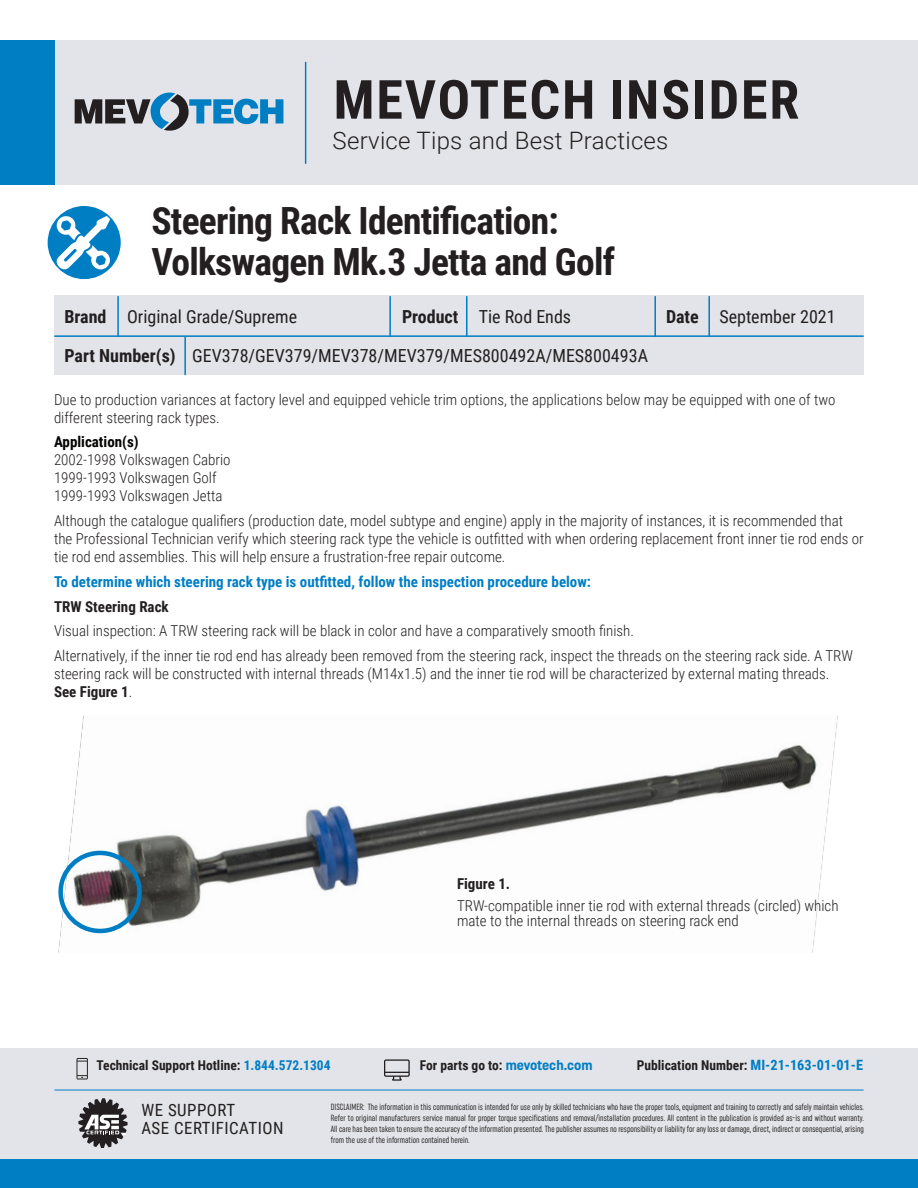
<style>
.page{position:relative;width:918px;height:1188px;background:#fff}
.page>*{position:absolute;margin:0;border:0;box-sizing:border-box;transform-origin:0 0}
.t1{font:700 54px "Roboto Condensed";letter-spacing:.035em;color:#231f20}
.t2{font:700 37.5px/40.5px "Roboto Condensed";letter-spacing:-.02em;color:#231f20}
.t3{font:300 24px "Roboto";letter-spacing:.01em;color:#231f20}
.t4{font:18px "Roboto Condensed";color:#231f20}
.t5{font:16.8px "Roboto Condensed";letter-spacing:.03em;color:#231f20}
.Basic_Body{font:300 15px/18px "Roboto Condensed";color:#231f20}
.Basic_Body-2{font:700 15px "Roboto Condensed";color:#007ec4}
.Basic_Body-3{font:700 15px "Roboto Condensed";color:#231f20}
.t6{font:700 13.5px "Roboto Condensed";color:#231f20}
.t7{font:extra-condensed 9px/10.8px "Uniform";color:#231f20;text-align:justify}
.s1{font-weight:700}
.s2{font-weight:700;color:#040503}
.s3{color:#007ec4}
.s4{font-family:"Uniform Condensed";font-size:14.25px;color:#007ec4}
.s5{font-size:14.25px;color:#007ec4}
</style>
<div class="page">
<div style="left:54px;top:296px;width:810px;height:79px;background:#e2e4e9"></div>
<hr style="left:389px;top:297px;width:2px;height:39px;background:#007ec4">
<hr style="left:654px;top:297px;width:2px;height:39px;background:#007ec4">
<hr style="left:466px;top:297px;width:2px;height:39px;background:#007ec4">
<hr style="left:708px;top:297px;width:2px;height:39px;background:#007ec4">
<hr style="left:117px;top:297px;width:2px;height:39px;background:#007ec4">
<hr style="left:55px;top:335px;width:808px;height:2px;background:#007ec4">
<hr style="left:184px;top:337px;width:2px;height:38px;background:#007ec4">
<div style="left:0;top:1049px;width:918px;height:139px;background:#e2e4e9"></div>
<div style="left:0;top:1160px;width:918px;height:28px;background:#007ec4"></div>
<svg style="left:78px;top:1098px;width:50px;height:50px"></svg>
<svg style="left:76px;top:1058px;width:12px;height:21px"></svg>
<svg style="left:384px;top:1059px;width:26px;height:22px"></svg>
<hr style="left:55px;top:1090px;width:808px;height:1px;background:#007ec4">
<div style="left:45px;top:40px;width:873px;height:145px;background:#e2e4e9"></div>
<div style="left:0;top:40px;width:54px;height:145px;background:#007ec4"></div>
<svg style="left:75px;top:93px;width:208px;height:38px"></svg>
<hr style="left:305px;top:62px;width:1px;height:101px;background:#007ec4">
<div style="left:48px;top:206px;width:73px;height:73px;background:#007ec4;border-radius:50%"></div>
<svg style="left:56px;top:215px;width:54px;height:54px"></svg>
<img style="left:58px;top:716px;width:780px;height:237px">
<div style="left:58px;top:851px;width:84px;height:82px;border:4px solid #007ec4;border-radius:50%"></div>
<p class="t1" style="left:334px;top:62px;width:467px">MEVOTECH INSIDER</p>
<p class="t3" style="left:333px;top:123px;width:337px">Service Tips and Best Practices</p>
<p class="t2" style="left:151px;top:199px;width:465px">Steering Rack Identification:<br>Volkswagen Mk.3 Jetta and Golf</p>
<p class="t4" style="left:64px;top:304px;width:234px"><span class="s1">Brand</span> Original Grade/Supreme</p>
<p class="t4" style="left:402px;top:304px;width:171px"><span class="s1">Product</span> Tie Rod Ends</p>
<p class="t4" style="left:666px;top:304px;width:171px"><span class="s1">Date</span> September 2021</p>
<p class="t4" style="left:64px;top:343px;width:585px"><span class="s1">Part Number(s)</span> GEV378/GEV379/MEV378/MEV379/MES800492A/MES800493A</p>
<p class="Basic_Body" style="left:54px;top:390px;width:783px">Due to production variances at factory level and equipped vehicle trim options, the applications below may be equipped with one of two different steering rack types.</p>
<p class="Basic_Body" style="left:54px;top:432px;width:178px"><span class="s2">Application(s)<br></span>2002-1998 Volkswagen Cabrio<br>1999-1993 Volkswagen Golf<br>1999-1993 Volkswagen Jetta</p>
<p class="Basic_Body" style="left:54px;top:511px;width:811px">Although the catalogue qualifiers (production date, model subtype and engine) apply in the majority of instances, it is recommended that the Professional Technician verify which steering rack type the vehicle is outfitted with when ordering replacement front inner tie rod ends or tie rod end assemblies. This will help ensure a frustration-free repair outcome.</p>
<p class="Basic_Body-2" style="left:54px;top:571px;width:539px">To determine which steering rack type is outfitted, follow the inspection procedure below:</p>
<p class="Basic_Body-3" style="left:54px;top:596px;width:116px">TRW Steering Rack</p>
<p class="Basic_Body" style="left:54px;top:621px;width:582px">Visual inspection: A TRW steering rack will be black in color and have a comparatively smooth finish.</p>
<p class="Basic_Body" style="left:54px;top:646px;width:801px">Alternatively, if the inner tie rod end has already been removed from the steering rack, inspect the threads on the steering rack side. A TRW steering rack will be constructed with internal threads (M14x1.5) and the inner tie rod will be characterized by external mating threads.<br><span class="s1">See Figure 1</span>.</p>
<p class="Basic_Body-3" style="left:457px;top:873px;width:55px">Figure 1.</p>
<p class="Basic_Body" style="left:457px;top:897px;width:383px;line-height:15px">TRW-compatible inner tie rod with external threads (circled) which mate to the internal threads on steering rack end</p>
<p class="t6" style="left:97px;top:1055px;width:236px">Technical Support Hotline: <span class="s3">1.844.572.1304</span></p>
<p class="t6" style="left:420px;top:1055px;width:174px">For parts go to: <span class="s4">mevotech.com</span></p>
<p class="t6" style="left:637px;top:1055px;width:228px">Publication Number: <span class="s5">MI-21-163-01-01-E</span></p>
<p class="t5" style="left:141px;top:1098px;width:95px">WE SUPPORT</p>
<p class="t5" style="left:141px;top:1116px;width:144px">ASE CERTIFICATION</p>
<p class="t7" style="left:331px;top:1102px;width:535px">DISCLAIMER: The information in this communication is intended for use only by skilled technicians who have the proper tools, equipment and training to correctly and safely maintain vehicles.<br>Refer to original manufacturers service manual for proper torque specifications and removal/installation procedures. All content in the publication is provided as-is and without warranty.<br>All care has been taken to ensure the accuracy of the information presented. The publisher assumes no responsibility or liability for any loss or damage, direct, indirect or consequential, arising from the use of the information contained herein.</p>
</div>
